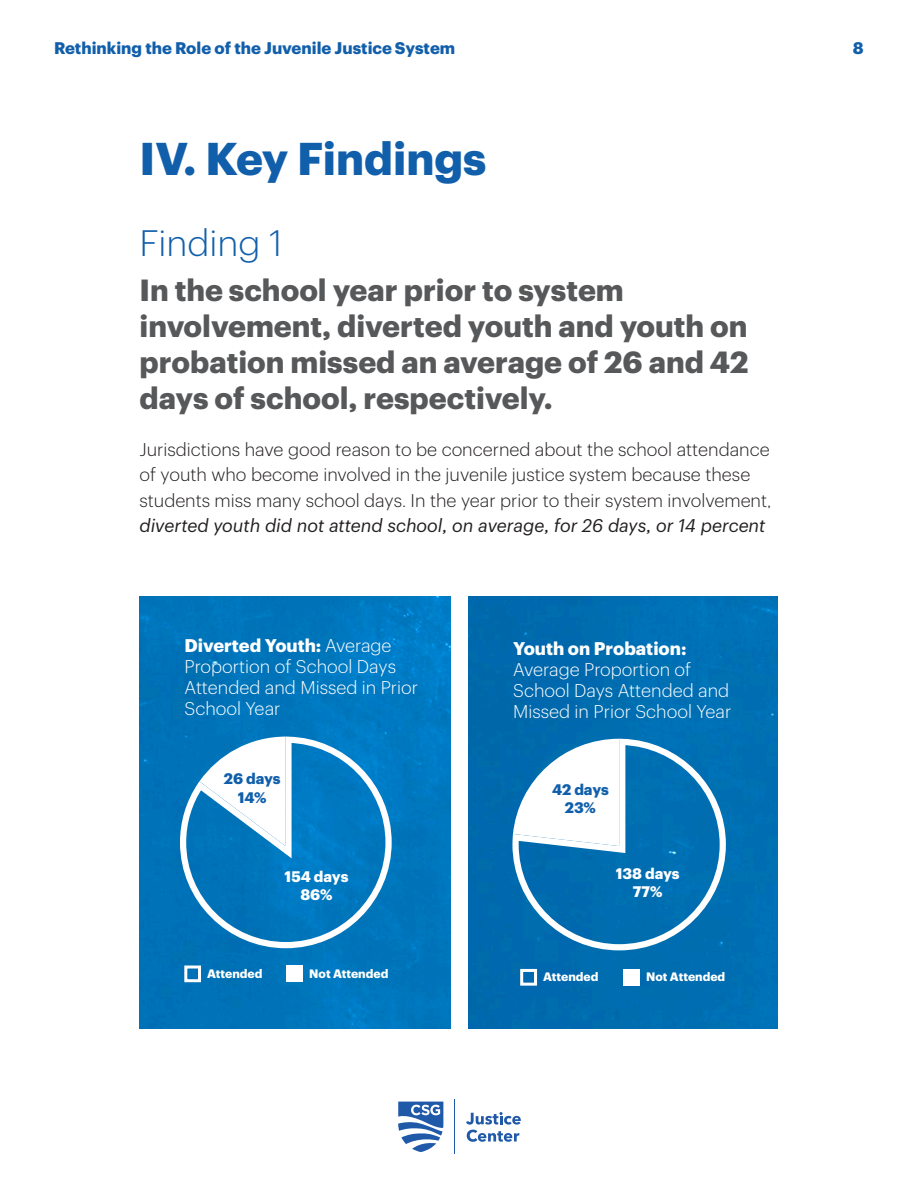
<style>
.page{position:relative;width:918px;height:1188px;background:#fff}
.page>*{position:absolute;margin:0;border:0;box-sizing:border-box;transform-origin:0 0}
.t1{font:700 45px "Graphik Alt";color:#115fab}
.t2{font:300 36px "Graphik Alt";color:#115fab}
.t3{font:700 30px/36px "Graphik Alt";color:#57585a}
.t4{font:300 18px/25.5px "Graphik Alt";color:#231f20}
.t5{font:300 18px/21px "Graphik Alt";color:#fff}
.t6{font:700 16.5px "Graphik Alt";color:#115fab}
.t7{font:700 15px/18px "Graphik Alt";color:#fff;text-align:center}
.t8{font:700 15px/19.5px "Graphik Alt";letter-spacing:-.005em;color:#115fab;text-align:center}
.t9{font:700 12px "Graphik Alt";color:#fff}
.s1{font-weight:400;font-style:italic}
.s2{font-weight:700}
</style>
<div class="page">
<svg style="left:466px;top:1112px;width:55px;height:30px"></svg>
<svg style="left:398px;top:1102px;width:45px;height:50px"></svg>
<hr style="left:455px;top:1099px;width:1px;height:55px;background:#2059a8">
<img style="left:140px;top:596px;width:311px;height:432px">
<svg style="left:177px;top:733px;width:218px;height:218px;background:#1b85c4"></svg>
<svg style="left:199px;top:737px;width:86px;height:109px"></svg>
<div style="left:184px;top:966px;width:17px;height:16px;border:3px solid #fff"></div>
<div style="left:287px;top:966px;width:16px;height:16px;background:#fff"></div>
<img style="left:468px;top:596px;width:310px;height:432px">
<svg style="left:509px;top:736px;width:220px;height:218px;background:#1a7cb8"></svg>
<svg style="left:513px;top:739px;width:106px;height:107px"></svg>
<div style="left:520px;top:969px;width:17px;height:17px;border:3px solid #fff"></div>
<div style="left:623px;top:969px;width:17px;height:17px;background:#fff"></div>
<p class="t6" style="left:54px;top:36px;width:403px">Rethinking the Role of the Juvenile Justice System</p>
<p class="t6" style="left:853px;top:36px;width:12px">8</p>
<h2 class="t1" style="left:140px;top:123px;width:348px">IV. Key Findings</h2>
<h3 class="t2" style="left:140px;top:216px;width:145px">Finding 1</h3>
<p class="t3" style="left:140px;top:269px;width:611px">In the school year prior to system involvement, diverted youth and youth on probation missed an average of 26 and 42 days of school, respectively.</p>
<p class="t4" style="left:140px;top:435px;width:633px">Jurisdictions have good reason to be concerned about the school attendance of youth who become involved in the juvenile justice system because these students miss many school days. In the year prior to their system involvement, <span class="s1">diverted youth did not attend school, on average, for 26 days, or 14 percent</span></p>
<p class="t5" style="left:184px;top:633px;width:235px"><span class="s2">Diverted Youth:</span> Average<br>Proportion of School Days<br>Attended and Missed in Prior<br>School Year</p>
<p class="t5" style="left:513px;top:637px;width:220px"><span class="s2">Youth on Probation:<br></span>Average Proportion of<br>School Days Attended and<br>Missed in Prior School Year</p>
<p class="t8" style="left:224px;top:767px;width:58px">26 days<br>14%</p>
<p class="t8" style="left:552px;top:779px;width:58px;line-height:18px">42 days<br>23%</p>
<p class="t7" style="left:285px;top:866px;width:65px">154 days<br>86%</p>
<p class="t7" style="left:616px;top:864px;width:65px">138 days<br>77%</p>
<p class="t9" style="left:207px;top:964px;width:57px">Attended</p>
<p class="t9" style="left:309px;top:964px;width:81px">Not Attended</p>
<p class="t9" style="left:543px;top:968px;width:57px">Attended</p>
<p class="t9" style="left:646px;top:968px;width:81px">Not Attended</p>
</div>
